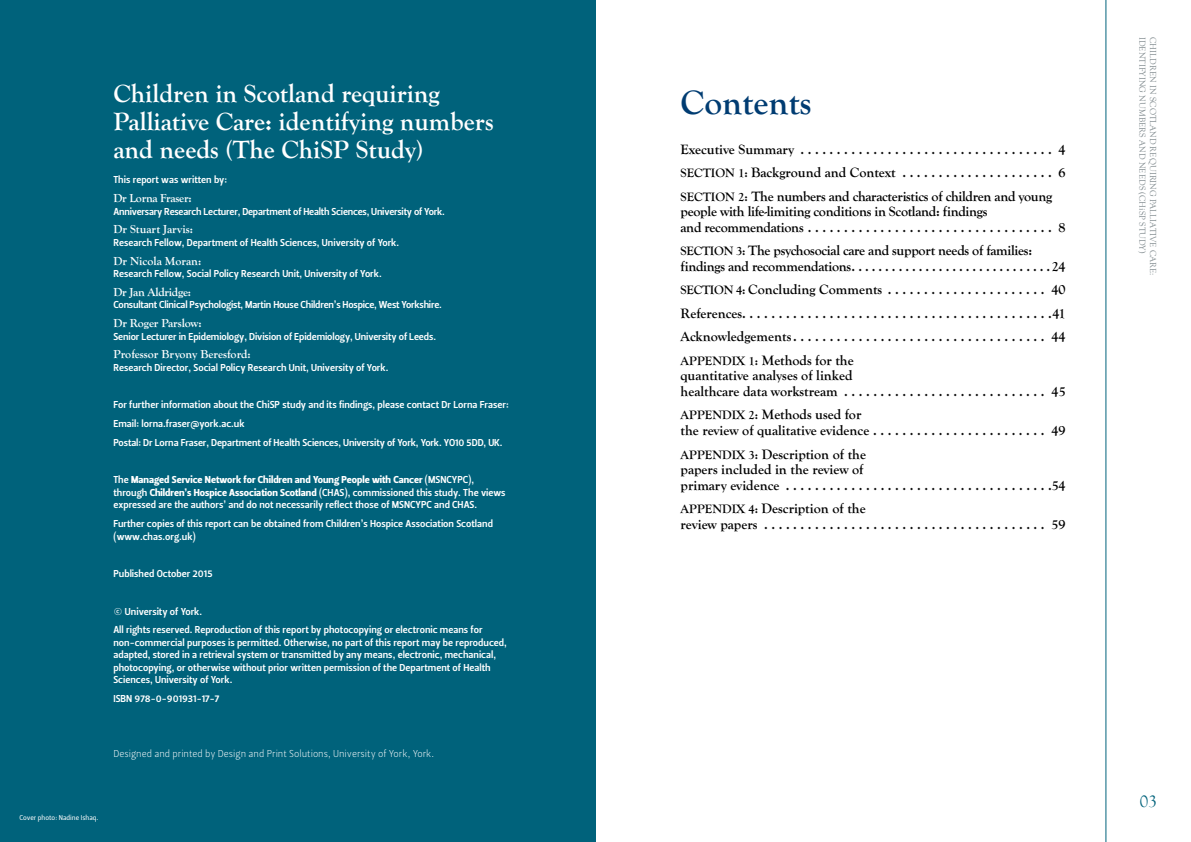
<style>
.page{position:relative;width:1191px;height:842px;background:#fff}
.page>*{position:absolute;margin:0;border:0;box-sizing:border-box;transform-origin:0 0}
.t1{font:700 35.4px "Goudy Old Style T";color:#003c72}
.t2{font:700 26px/28px "Goudy Old Style T";color:#fff}
.t3{font:17px "Goudy Old Style T";color:#00627b}
.t4{font:700 14.1px/15.5px "Goudy Old Style T";letter-spacing:-.01em;color:#000}
.t5{font:700 12px "Goudy Old Style T";letter-spacing:-.005em;color:#fff}
.t6{font:10px/12.5px "Leitura Sans Grot 3";color:#fff}
.t7{font:10px "Leitura Sans Grot 3";letter-spacing:-.02em;color:#fff}
.t8{font:10px "Leitura Sans Grot 4";color:#fff}
.t9{font:10px "Leitura Sans Grot 1";color:#fff}
.t10{font:9px "Goudy Old Style T";color:#7e888c}
.t11{font:7px "Leitura Sans Grot 2";color:#fff}
.s1{font-family:"Leitura Sans Grot 3"}
.s2{font-family:"Leitura Sans Grot 4"}
.s3{font-size:12.7px}
</style>
<div class="page">
<hr style="left:1105px;top:0;width:1px;height:842px;background:#00627b">
<div style="left:0;top:0;width:595px;height:842px;background:#00627b"></div>
<h2 class="t2" style="left:113px;top:80px;width:382px">Children in Scotland requiring<br>Palliative Care: identifying numbers and needs (The ChiSP Study)</h2>
<p class="t6" style="left:113px;top:174px;width:115px">This report was written by:</p>
<p class="t5" style="left:113px;top:191px;width:80px">Dr Lorna Fraser:</p>
<p class="t7" style="left:113px;top:204px;width:333px">Anniversary Research Lecturer, Department of Health Sciences, University of York.</p>
<p class="t5" style="left:113px;top:223px;width:81px">Dr Stuart Jarvis:</p>
<p class="t6" style="left:113px;top:236px;width:287px">Research Fellow, Department of Health Sciences, University of York.</p>
<p class="t5" style="left:113px;top:254px;width:89px">Dr Nicola Moran:</p>
<p class="t6" style="left:113px;top:268px;width:270px">Research Fellow, Social Policy Research Unit, University of York.</p>
<p class="t5" style="left:113px;top:285px;width:79px">Dr Jan Aldridge:</p>
<p class="t7" style="left:113px;top:298px;width:330px">Consultant Clinical Psychologist, Martin House Children’s Hospice, West Yorkshire.</p>
<p class="t5" style="left:113px;top:316px;width:90px">Dr Roger Parslow:</p>
<p class="t6" style="left:113px;top:330px;width:324px">Senior Lecturer in Epidemiology, Division of Epidemiology, University of Leeds.</p>
<p class="t5" style="left:113px;top:348px;width:139px">Professor Bryony Beresford:</p>
<p class="t6" style="left:113px;top:361px;width:276px">Research Director, Social Policy Research Unit, University of York.</p>
<p class="t6" style="left:113px;top:396px;width:397px;line-height:18.8px">For further information about the ChiSP study and its findings, please contact Dr Lorna Fraser:<br>Email: lorna.fraser@york.ac.uk<br>Postal: Dr Lorna Fraser, Department of Health Sciences, University of York, York. YO10 5DD, UK.</p>
<p class="t8" style="left:113px;top:473px;width:362px"><span class="s1">The</span> Managed Service Network for Children and Young People with Cancer <span class="s1">(MSNCYPC),</span></p>
<p class="t6" style="left:113px;top:486px;width:394px">through <span class="s2">Children’s Hospice Association Scotland</span> (CHAS), commissioned this study. The views expressed are the authors’ and do not necessarily reflect those of MSNCYPC and CHAS.</p>
<p class="t6" style="left:113px;top:518px;width:381px">Further copies of this report can be obtained from Children’s Hospice Association Scotland (www.chas.org.uk)</p>
<p class="t6" style="left:113px;top:568px;width:101px">Published October 2015</p>
<p class="t6" style="left:113px;top:602px;width:371px;line-height:18.8px">© University of York.<br>All rights reserved. Reproduction of this report by photocopying or electronic means for</p>
<p class="t6" style="left:113px;top:636px;width:395px">non-commercial purposes is permitted. Otherwise, no part of this report may be reproduced, adapted, stored in a retrieval system or transmitted by any means, electronic, mechanical, photocopying, or otherwise without prior written permission of the Department of Health Sciences, University of York.</p>
<p class="t6" style="left:113px;top:693px;width:107px">ISBN 978-0-901931-17-7</p>
<p class="t9" style="left:113px;top:747px;width:322px">Designed and printed by Design and Print Solutions, University of York, York.</p>
<p class="t11" style="left:19px;top:813px;width:81px">Cover photo: Nadine Ishaq.</p>
<h1 class="t1" style="left:680px;top:83px;width:133px">Contents</h1>
<h3 class="t4" style="left:680px;top:137px;width:387px;line-height:23.5px;text-align:justify">Executive Summary . . . . . . . . . . . . . . . . . . . . . . . . . . . . . . . . . . . 4<br><span class="s3">SECTION 1:</span> Background and Context . . . . . . . . . . . . . . . . . . . . . 6<br><span class="s3">SECTION 2:</span> The numbers and characteristics of children and young</h3>
<h3 class="t4" style="left:680px;top:204px;width:386px">people with life-limiting conditions in Scotland: findings<br>and recommendations . . . . . . . . . . . . . . . . . . . . . . . . . . . . . . . . . . 8</h3>
<h3 class="t4" style="left:680px;top:243px;width:387px"><span class="s3">SECTION 3:</span> The psychosocial care and support needs of families: findings and recommendations . . . . . . . . . . . . . . . . . . . . . . . . . . . . . 24</h3>
<h3 class="t4" style="left:680px;top:278px;width:387px;line-height:23.5px;text-align:justify"><span class="s3">SECTION 4:</span> Concluding Comments . . . . . . . . . . . . . . . . . . . . . . 40<br>References . . . . . . . . . . . . . . . . . . . . . . . . . . . . . . . . . . . . . . . . . . 41<br>Acknowledgements . . . . . . . . . . . . . . . . . . . . . . . . . . . . . . . . . . . 44<br><span class="s3">APPENDIX 1:</span> Methods for the</h3>
<h3 class="t4" style="left:680px;top:368px;width:387px">quantitative analyses of linked<br>healthcare data workstream . . . . . . . . . . . . . . . . . . . . . . . . . . . . 45</h3>
<h3 class="t4" style="left:680px;top:407px;width:386px"><span class="s3">APPENDIX 2:</span> Methods used for<br>the review of qualitative evidence . . . . . . . . . . . . . . . . . . . . . . . . 49</h3>
<h3 class="t4" style="left:680px;top:446px;width:386px"><span class="s3">APPENDIX 3:</span> Description of the<br>papers included in the review of<br>primary evidence . . . . . . . . . . . . . . . . . . . . . . . . . . . . . . . . . . . . 54</h3>
<h3 class="t4" style="left:680px;top:501px;width:386px"><span class="s3">APPENDIX 4:</span> Description of the<br>review papers . . . . . . . . . . . . . . . . . . . . . . . . . . . . . . . . . . . . . . . 59</h3>
<p class="t10" style="left:1147px;top:37px;width:218px;rotate:90deg">IDENTIFYING NUMBERS AND NEEDS (CHiSP STUDY)</p>
<p class="t10" style="left:1158px;top:37px;width:240px;rotate:90deg">CHILDREN IN SCOTLAND REQUIRING PALLIATIVE CARE:</p>
<h3 class="t3" style="left:1140px;top:792px;width:18px">03</h3>
</div>
